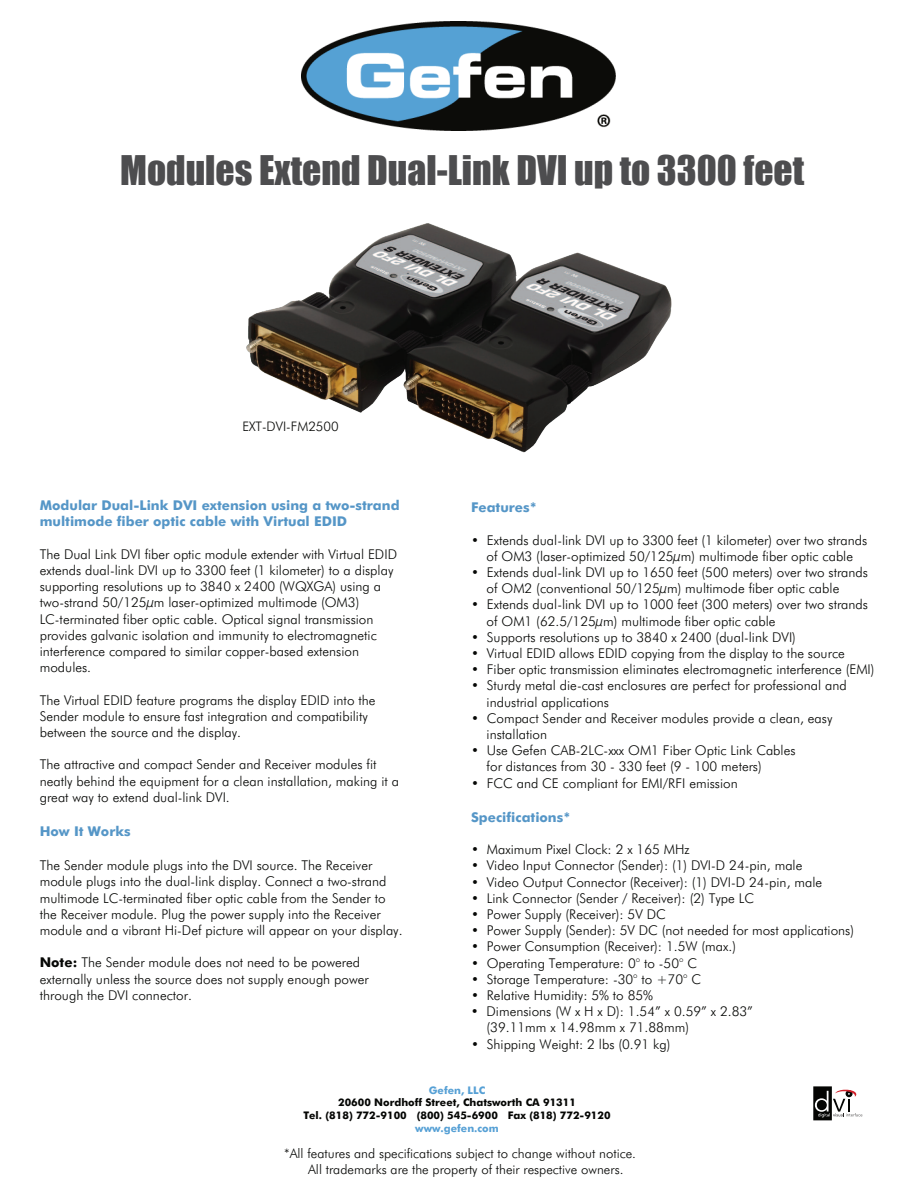
<style>
.page{position:relative;width:918px;height:1188px;background:#fff}
.page>*{position:absolute;margin:0;border:0;box-sizing:border-box;transform-origin:0 0}
.t1{font:37.5px "Impact";color:#4d4d4f}
.t2{font:300 13.5px/16.2px "Futura BT";color:#060705}
.t3{font:700 13.5px/16.2px "Futura BT";color:#5596c7}
.t4{font:300 13.2px/15.8px "Futura BT";color:#060705}
.t5{font:700 10.5px/12.6px "Futura BT";color:#040503;text-align:center}
.t6{font:700 10.5px "Futura BT";color:#56a0d5}
.s1{font-weight:700}
</style>
<div class="page">
<img style="left:302px;top:21px;width:313px;height:109px">
<img style="left:246px;top:223px;width:426px;height:230px">
<svg style="left:813px;top:1086px;width:49px;height:34px"></svg>
<h1 class="t1" style="left:120px;top:141px;width:685px">Modules Extend Dual-Link DVI up to 3300 feet</h1>
<p class="t4" style="left:242px;top:418px;width:98px">EXT-DVI-FM2500</p>
<p class="t3" style="left:40px;top:497px;width:361px">Modular Dual-Link DVI extension using a two-strand multimode fiber optic cable with Virtual EDID</p>
<p class="t2" style="left:40px;top:546px;width:359px">The Dual Link DVI fiber optic module extender with Virtual EDID extends dual-link DVI up to 3300 feet (1 kilometer) to a display supporting resolutions up to 3840 x 2400 (WQXGA) using a two-strand 50/125µm laser-optimized multimode (OM3)<br>LC-terminated fiber optic cable. Optical signal transmission provides galvanic isolation and immunity to electromagnetic interference compared to similar copper-based extension modules.</p>
<p class="t2" style="left:40px;top:692px;width:337px">The Virtual EDID feature programs the display EDID into the<br>Sender module to ensure fast integration and compatibility between the source and the display.</p>
<p class="t2" style="left:40px;top:756px;width:361px">The attractive and compact Sender and Receiver modules fit neatly behind the equipment for a clean installation, making it a great way to extend dual-link DVI.</p>
<p class="t3" style="left:40px;top:823px;width:92px">How It Works</p>
<p class="t2" style="left:40px;top:857px;width:364px">The Sender module plugs into the DVI source. The Receiver module plugs into the dual-link display. Connect a two-strand multimode LC-terminated fiber optic cable from the Sender to the Receiver module. Plug the power supply into the Receiver module and a vibrant Hi-Def picture will appear on your display.</p>
<p class="t2" style="left:40px;top:954px;width:331px"><span class="s1">Note:</span> The Sender module does not need to be powered externally unless the source does not supply enough power through the DVI connector.</p>
<p class="t3" style="left:471px;top:499px;width:67px">Features*</p>
<p class="t2" style="left:471px;top:532px;width:398px;text-align:center">• Extends dual-link DVI up to 3300 feet (1 kilometer) over two strands of OM3 (laser-optimized 50/125µm) multimode fiber optic cable</p>
<p class="t2" style="left:487px;top:564px;width:383px;text-indent:-16px">• Extends dual-link DVI up to 1650 feet (500 meters) over two strands of OM2 (conventional 50/125µm) multimode fiber optic cable</p>
<p class="t2" style="left:487px;top:596px;width:383px;text-indent:-16px">• Extends dual-link DVI up to 1000 feet (300 meters) over two strands of OM1 (62.5/125µm) multimode fiber optic cable</p>
<p class="t2" style="left:471px;top:629px;width:326px">• Supports resolutions up to 3840 x 2400 (dual-link DVI)</p>
<p class="t2" style="left:471px;top:645px;width:375px">• Virtual EDID allows EDID copying from the display to the source</p>
<p class="t2" style="left:471px;top:661px;width:405px">• Fiber optic transmission eliminates electromagnetic interference (EMI)</p>
<p class="t2" style="left:487px;top:677px;width:362px;text-indent:-16px">• Sturdy metal die-cast enclosures are perfect for professional and industrial applications</p>
<p class="t2" style="left:487px;top:710px;width:347px;text-indent:-16px">• Compact Sender and Receiver modules provide a clean, easy installation</p>
<p class="t2" style="left:487px;top:742px;width:310px;text-indent:-16px">• Use Gefen CAB-2LC-xxx OM1 Fiber Optic Link Cables for distances from 30 - 330 feet (9 - 100 meters)</p>
<p class="t2" style="left:471px;top:775px;width:268px">• FCC and CE compliant for EMI/RFI emission</p>
<p class="t3" style="left:471px;top:809px;width:101px">Specifications*</p>
<p class="t2" style="left:471px;top:841px;width:220px">• Maximum Pixel Clock: 2 x 165 MHz</p>
<p class="t2" style="left:471px;top:857px;width:333px">• Video Input Connector (Sender): (1) DVI-D 24-pin, male</p>
<p class="t2" style="left:471px;top:874px;width:353px">• Video Output Connector (Receiver): (1) DVI-D 24-pin, male</p>
<p class="t2" style="left:471px;top:890px;width:284px">• Link Connector (Sender / Receiver): (2) Type LC</p>
<p class="t2" style="left:471px;top:906px;width:196px">• Power Supply (Receiver): 5V DC</p>
<p class="t2" style="left:471px;top:922px;width:385px">• Power Supply (Sender): 5V DC (not needed for most applications)</p>
<p class="t2" style="left:471px;top:938px;width:266px">• Power Consumption (Receiver): 1.5W (max.)</p>
<p class="t2" style="left:471px;top:955px;width:228px">• Operating Temperature: 0° to -50° C</p>
<p class="t2" style="left:471px;top:971px;width:232px">• Storage Temperature: -30° to +70° C</p>
<p class="t2" style="left:471px;top:987px;width:184px">• Relative Humidity: 5% to 85%</p>
<p class="t2" style="left:487px;top:1003px;width:268px;text-indent:-16px">• Dimensions (W x H x D): 1.54” x 0.59” x 2.83” (39.11mm x 14.98mm x 71.88mm)</p>
<p class="t2" style="left:471px;top:1036px;width:201px">• Shipping Weight: 2 lbs (0.91 kg)</p>
<p class="t6" style="left:429px;top:1084px;width:58px">Gefen, LLC</p>
<p class="t5" style="left:303px;top:1096px;width:309px">20600 Nordhoff Street, Chatsworth CA 91311<br>Tel. (818) 772-9100 (800) 545-6900 Fax (818) 772-9120</p>
<p class="t6" style="left:415px;top:1122px;width:85px">www.gefen.com</p>
<p class="t4" style="left:308px;top:1145px;width:329px;text-indent:-24px">*All features and specifications subject to change without notice.<br>All trademarks are the property of their respective owners.</p>
</div>
